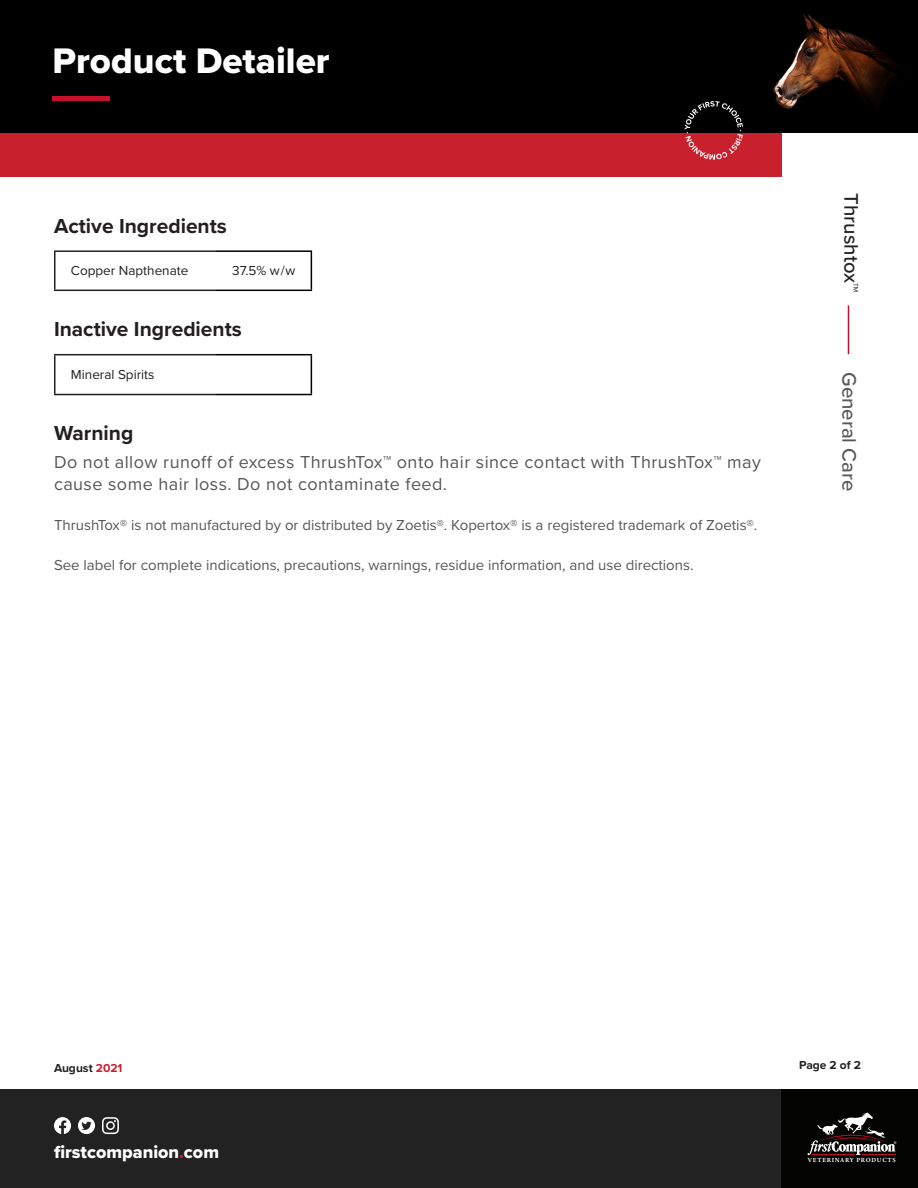
<style>
.page{position:relative;width:918px;height:1188px;background:#fff}
.page>*{position:absolute;margin:0;border:0;box-sizing:border-box;transform-origin:0 0}
.t1{font:36.75px "Proxima Nova Extrabld";color:#fff}
.t2{font:700 21px "Proxima Nova";color:#231f20}
.t3{font:500 20.4px "Proxima Nova";color:#585857}
.t4{font:500 20.4px "Proxima Nova";color:#231f20}
.t5{font:18px/21.6px "Proxima Nova";letter-spacing:.025em;color:#575756}
.t6{font:18px "Proxima Nova Extrabld";color:#fff}
.t7{font:15px "Proxima Nova";color:#575756}
.t8{font:13.5px "Proxima Nova";color:#231f20}
.t9{font:700 12px "Proxima Nova";color:#212121}
.t10{font:9.15px "Arno Pro";color:#fff}
.t11{font:600 6.75px "Arno Pro";letter-spacing:.1em;color:#fff}
.s1{color:#c7202e}
.s2{color:#ca202f}
</style>
<div class="page">
<div style="left:0;top:133px;width:781px;height:43px;background:#c9202e"></div>
<div style="left:0;top:0;width:918px;height:133px;background:#000"></div>
<hr style="left:52px;top:97px;width:58px;height:4px;background:#c70f2e">
<hr style="left:848px;top:305px;width:1px;height:49px;background:#c8102e">
<div style="left:0;top:1089px;width:782px;height:99px;background:#222"></div>
<div style="left:781px;top:1089px;width:137px;height:99px;background:#040503"></div>
<svg style="left:54px;top:1117px;width:17px;height:17px"></svg>
<svg style="left:78px;top:1117px;width:17px;height:17px"></svg>
<hr style="left:862px;top:1154px;width:34px;height:1px;background:#d30d2b">
<svg style="left:808px;top:1112px;width:87px;height:43px"></svg>
<svg style="left:685px;top:101px;width:58px;height:59px"></svg>
<svg style="left:102px;top:1117px;width:17px;height:17px"></svg>
<hr style="left:54px;top:250px;width:162px;height:2px;background:#231f20">
<hr style="left:54px;top:252px;width:2px;height:38px;background:#231f20">
<hr style="left:54px;top:290px;width:162px;height:1px;background:#231f20">
<hr style="left:216px;top:250px;width:96px;height:2px;background:#000">
<hr style="left:311px;top:252px;width:1px;height:38px;background:#000">
<hr style="left:216px;top:290px;width:96px;height:1px;background:#000">
<hr style="left:54px;top:354px;width:162px;height:1px;background:#231f20">
<hr style="left:54px;top:355px;width:2px;height:39px;background:#231f20">
<hr style="left:54px;top:394px;width:162px;height:1px;background:#231f20">
<hr style="left:216px;top:354px;width:96px;height:1px;background:#000">
<hr style="left:311px;top:355px;width:1px;height:39px;background:#000">
<hr style="left:216px;top:394px;width:96px;height:1px;background:#000">
<h1 class="t1" style="left:52px;top:34px;width:279px">Product Detailer</h1>
<p class="t2" style="left:54px;top:210px;width:174px">Active Ingredients</p>
<p class="t8" style="left:71px;top:261px;width:119px">Copper Napthenate</p>
<p class="t8" style="left:232px;top:261px;width:65px">37.5% w/w</p>
<p class="t2" style="left:54px;top:313px;width:189px">Inactive Ingredients</p>
<p class="t8" style="left:71px;top:364px;width:85px">Mineral Spirits</p>
<p class="t2" style="left:54px;top:417px;width:81px">Warning</p>
<p class="t5" style="left:54px;top:451px;width:708px">Do not allow runoff of excess ThrushTox™ onto hair since contact with ThrushTox™ may cause some hair loss. Do not contaminate feed.</p>
<p class="t7" style="left:54px;top:514px;width:705px">ThrushTox® is not manufactured by or distributed by Zoetis®. Kopertox® is a registered trademark of Zoetis®.</p>
<p class="t7" style="left:54px;top:554px;width:641px">See label for complete indications, precautions, warnings, residue information, and use directions.</p>
<h3 class="t4" style="left:866px;top:193px;width:100px;rotate:90deg">Thrushtox™</h3>
<h3 class="t3" style="left:865px;top:372px;width:121px;rotate:90deg">General Care</h3>
<p class="t9" style="left:54px;top:1060px;width:70px">August <span class="s1">2021</span></p>
<p class="t6" style="left:54px;top:1138px;width:167px">firstcompanion<span class="s2">.</span>com</p>
<p class="t9" style="left:799px;top:1056px;width:63px">Page 2 of 2</p>
<p class="t10" style="left:894px;top:1139px;width:4px">®</p>
<p class="t11" style="left:808px;top:1156px;width:89px">VETERINARY PRODUCTS</p>
</div>
